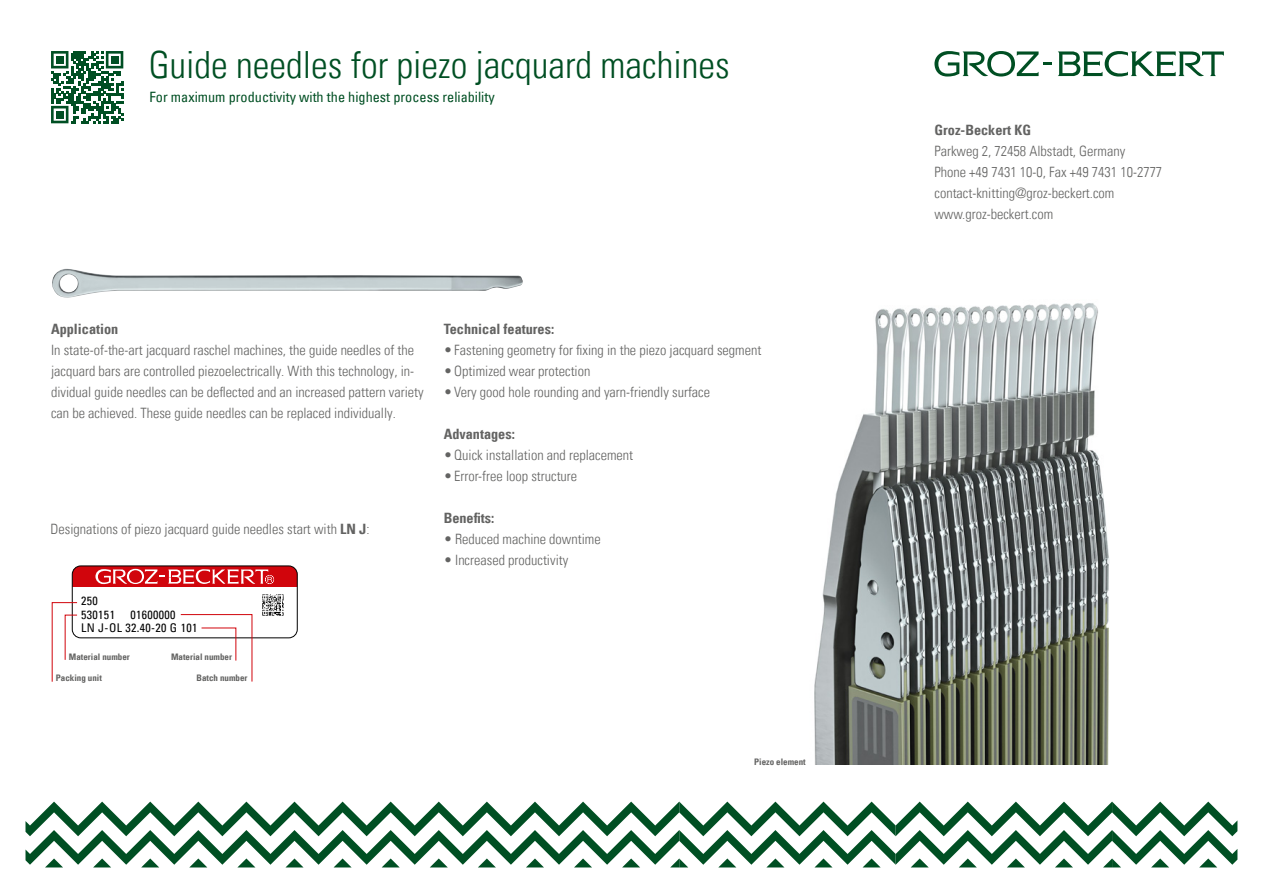
<style>
.page{position:relative;width:1263px;height:893px;background:#fff}
.page>*{position:absolute;margin:0;border:0;box-sizing:border-box;transform-origin:0 0}
.t1{font:37.5px "Univers Com 47 Light Cond";color:#004f23}
.t2{font:14.25px/21px "Univers Com 47 Light Cond";color:#636362}
.t3{font:14.25px "Univers Com 67 Bold Cond";color:#636362}
.t4{font:condensed 14.25px "Univers Com 57";color:#004f23}
.t5{font:condensed 12px/13.5px "Univers Com 57";letter-spacing:.03em;color:#000}
.t6{font:9px "Univers Com 67 Bold Cond";color:#636362}
.s1{font-family:"Univers Com 67 Bold Cond"}
</style>
<div class="page">
<svg style="left:1058px;top:51px;width:166px;height:26px"></svg>
<svg style="left:934px;top:51px;width:117px;height:26px"></svg>
<svg style="left:26px;top:802px;width:1211px;height:65px"></svg>
<img style="left:814px;top:303px;width:296px;height:462px">
<svg style="left:51px;top:51px;width:72px;height:72px"></svg>
<div style="left:56px;top:56px;width:7px;height:7px;background:#004f23"></div>
<div style="left:111px;top:56px;width:7px;height:7px;background:#004f23"></div>
<div style="left:56px;top:111px;width:7px;height:7px;background:#004f23"></div>
<img style="left:52px;top:269px;width:471px;height:29px">
<div style="left:72px;top:566px;width:225px;height:21px;background:#d1050c"></div>
<div style="left:72px;top:566px;width:225px;height:72px;border:1px solid #000;border-radius:9px"></div>
<svg style="left:95px;top:569px;width:179px;height:15px"></svg>
<svg style="left:180px;top:614px;width:73px;height:68px"></svg>
<svg style="left:52px;top:602px;width:26px;height:80px"></svg>
<svg style="left:262px;top:594px;width:22px;height:22px"></svg>
<h1 class="t1" style="left:149px;top:42px;width:582px">Guide needles for piezo jacquard machines</h1>
<p class="t4" style="left:150px;top:88px;width:347px">For maximum productivity with the highest process reliability</p>
<p class="t3" style="left:51px;top:320px;width:69px">Application</p>
<p class="t2" style="left:51px;top:340px;width:374px">In state-of-the-art jacquard raschel machines, the guide needles of the jacquard bars are controlled piezoelectrically. With this technology, in&shy;dividual guide needles can be deflected and an increased pattern variety can be achieved. These guide needles can be replaced individually.</p>
<p class="t2" style="left:51px;top:518px;width:320px">Designations of piezo jacquard guide needles start with <span class="s1">LN J</span>:</p>
<p class="t5" style="left:81px;top:594px;width:35px">250<br>530151</p>
<p class="t5" style="left:81px;top:607px;width:118px;text-indent:49px">01600000<br>LN J-OL 32.40-20 G 101</p>
<p class="t6" style="left:69px;top:651px;width:62px">Material number</p>
<p class="t6" style="left:171px;top:651px;width:62px">Material number</p>
<p class="t6" style="left:56px;top:672px;width:48px">Packing unit</p>
<p class="t6" style="left:197px;top:672px;width:52px">Batch number</p>
<p class="t3" style="left:444px;top:320px;width:112px">Technical features:</p>
<p class="t2" style="left:444px;top:340px;width:319px">•Fastening geometry for fixing in the piezo jacquard segment</p>
<p class="t2" style="left:444px;top:361px;width:148px">•Optimized wear protection</p>
<p class="t2" style="left:444px;top:382px;width:268px">•Very good hole rounding and yarn-friendly surface</p>
<p class="t3" style="left:444px;top:426px;width:73px">Advantages:</p>
<p class="t2" style="left:444px;top:445px;width:191px">•Quick installation and replacement</p>
<p class="t2" style="left:444px;top:466px;width:135px">•Error-free loop structure</p>
<p class="t3" style="left:444px;top:510px;width:52px">Benefits:</p>
<p class="t2" style="left:444px;top:529px;width:159px">• Reduced machine downtime</p>
<p class="t2" style="left:444px;top:550px;width:126px">• Increased productivity</p>
<p class="t6" style="left:754px;top:756px;width:53px">Piezo element</p>
<p class="t3" style="left:934px;top:121px;width:98px">Groz-Beckert KG</p>
<p class="t2" style="left:934px;top:140px;width:229px">Parkweg 2, 72458 Albstadt, Germany<br>Phone +49 7431 10-0, Fax +49 7431 10-2777 contact-knitting@groz-beckert.com www.groz-beckert.com</p>
</div>
